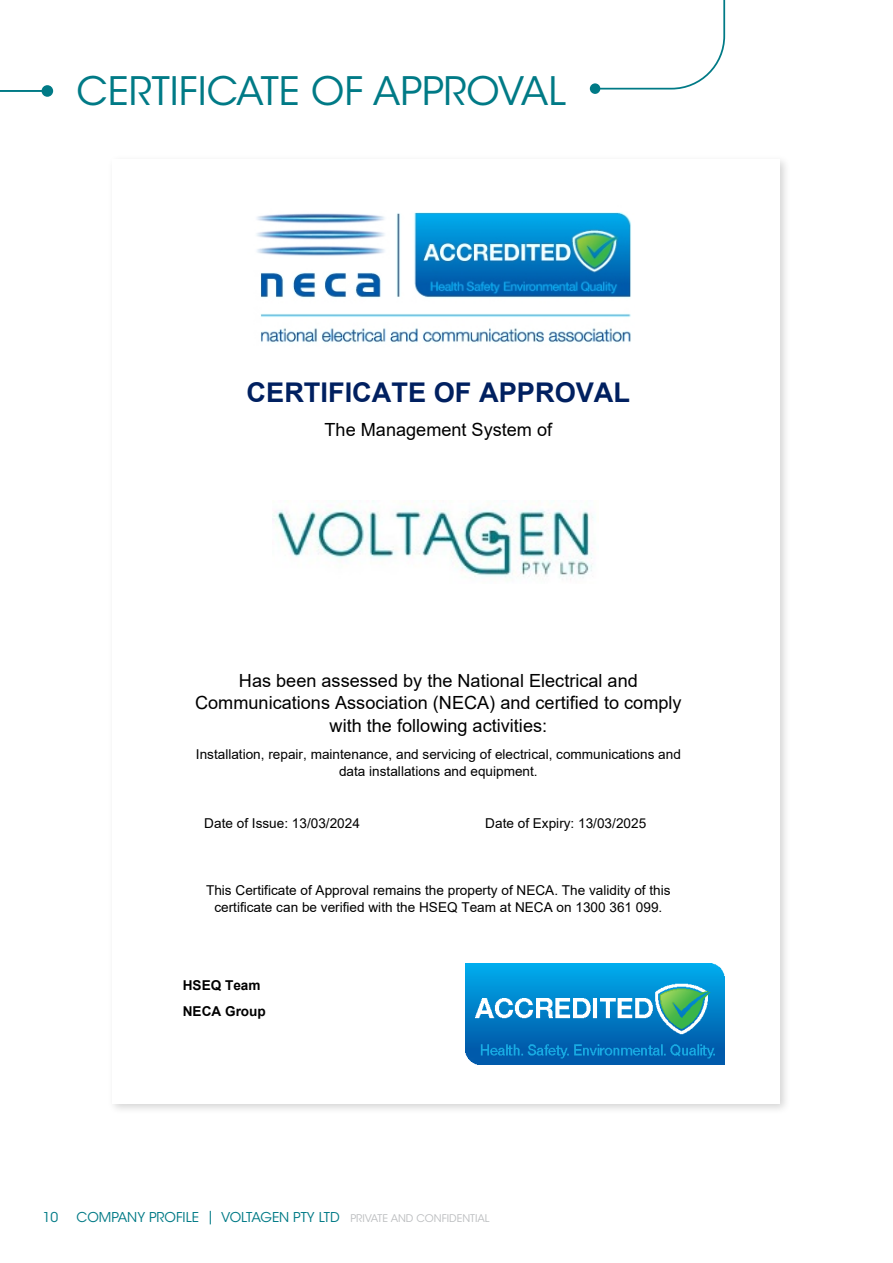
<style>
.page{position:relative;width:893px;height:1263px;background:#fff}
.page>*{position:absolute;margin:0;border:0;box-sizing:border-box;transform-origin:0 0}
.t1{font:39px "ITC Avant Garde Std";color:#007a86}
.t2{font:700 27.15px "Arial";color:#002060}
.t3{font:18.15px/22.5px "Arial";color:#000;text-align:center}
.t4{font:13.65px/16.8px "Arial";color:#000;text-align:center}
.t5{font:700 13.65px/26px "Arial";color:#000}
.t6{font:13.5px "ITC Avant Garde Std";color:#007a86}
.s1{font-size:10.5px;color:#bcbec0}
</style>
<div class="page">
<svg style="left:0;top:85px;width:53px;height:12px"></svg>
<svg style="left:590px;top:0;width:135px;height:94px"></svg>
<div style="left:107px;top:154px;width:684px;height:961px;background:#000;opacity:.17"></div>
<div style="left:113px;top:159px;width:667px;height:945px;background:#fff"></div>
<img style="left:273px;top:501px;width:322px;height:79px">
<img style="left:256px;top:212px;width:375px;height:131px">
<img style="left:466px;top:964px;width:259px;height:101px">
<h1 class="t1" style="left:77px;top:68px;width:491px">CERTIFICATE OF APPROVAL</h1>
<h2 class="t2" style="left:247px;top:373px;width:385px">CERTIFICATE OF APPROVAL</h2>
<h3 class="t3" style="left:325px;top:419px;width:229px">The Management System of</h3>
<h3 class="t3" style="left:195px;top:669px;width:488px">Has been assessed by the National Electrical and<br>Communications Association (NECA) and certified to comply with the following activities:</h3>
<p class="t4" style="left:196px;top:746px;width:486px">Installation, repair, maintenance, and servicing of electrical, communications and data installations and equipment.</p>
<p class="t4" style="left:204px;top:815px;width:157px">Date of Issue: 13/03/2024</p>
<p class="t4" style="left:485px;top:815px;width:162px">Date of Expiry: 13/03/2025</p>
<p class="t4" style="left:206px;top:882px;width:466px">This Certificate of Approval remains the property of NECA. The validity of this certificate can be verified with the HSEQ Team at NECA on 1300 361 099.</p>
<p class="t5" style="left:183px;top:972px;width:85px">HSEQ Team<br>NECA Group</p>
<p class="t6" style="left:43px;top:1209px;width:17px">10</p>
<p class="t6" style="left:77px;top:1209px;width:415px">COMPANY PROFILE | VOLTAGEN PTY LTD <span class="s1">PRIVATE AND CONFIDENTIAL</span></p>
</div>
